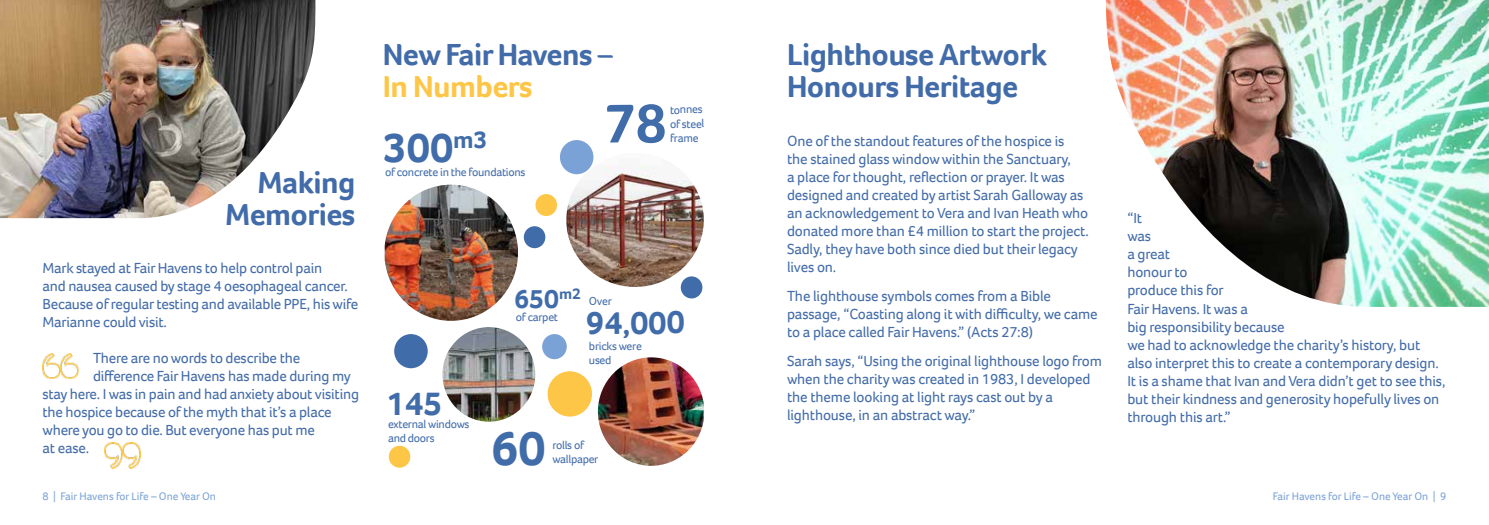
<style>
.page{position:relative;width:1489px;height:525px;background:#fff}
.page>*{position:absolute;margin:0;border:0;box-sizing:border-box;transform-origin:0 0}
.t1{font:700 49.5px "Foco";color:#416caa}
.t2{font:700 42.38px "Foco";color:#416caa}
.t3{font:700 34px "Foco";color:#416caa}
.t4{font:700 33px "Foco";color:#416caa}
.t5{font:700 31.25px/32.5px "Foco";letter-spacing:-.02em;color:#426ba9}
.t6{font:700 31.25px "Foco";letter-spacing:-.02em;color:#fdc646}
.t7{font:700 27.12px "Foco";color:#416caa}
.t8{font:15px/18px "Foco";letter-spacing:-.01em;color:#426ba9}
.t9{font:11.75px/14.1px "Foco";letter-spacing:-.025em;color:#416caa}
.t10{font:11.25px "Foco";color:#7ba2d6}
</style>
<div class="page">
<img style="left:1105px;top:0;width:383px;height:307px">
<div style="left:680px;top:276px;width:22px;height:22px;background:#416caa;border-radius:50%"></div>
<div style="left:535px;top:194px;width:22px;height:22px;background:#fdc646;border-radius:50%"></div>
<div style="left:524px;top:226px;width:21px;height:22px;background:#416caa;border-radius:50%"></div>
<div style="left:547px;top:371px;width:45px;height:45px;background:#fdc646;border-radius:50%"></div>
<div style="left:542px;top:334px;width:24px;height:25px;background:#7ba2d6;border-radius:50%"></div>
<div style="left:394px;top:334px;width:34px;height:34px;background:#416caa;border-radius:50%"></div>
<div style="left:560px;top:140px;width:33px;height:34px;background:#7ba2d6;border-radius:50%"></div>
<div style="left:389px;top:445px;width:21px;height:22px;background:#fdc646;border-radius:50%"></div>
<img style="left:384px;top:184px;width:134px;height:136px">
<img style="left:566px;top:154px;width:137px;height:133px">
<img style="left:598px;top:357px;width:105px;height:108px">
<img style="left:442px;top:327px;width:93px;height:94px">
<img style="left:43px;top:353px;width:36px;height:25px">
<img style="left:104px;top:442px;width:37px;height:26px">
<img style="left:0;top:0;width:315px;height:218px">
<h3 class="t5" style="left:225px;top:165px;width:132px;text-align:right">Making<br>Memories</h3>
<p class="t8" style="left:43px;top:259px;width:317px">Mark stayed at Fair Havens to help control pain<br>and nausea caused by stage 4 oesophageal cancer.<br>Because of regular testing and available PPE, his wife Marianne could visit.</p>
<p class="t8" style="left:93px;top:348px;width:208px">There are no words to describe the</p>
<p class="t8" style="left:93px;top:366px;width:259px">difference Fair Havens has made during my</p>
<p class="t8" style="left:43px;top:384px;width:318px">stay here. I was in pain and had anxiety about visiting</p>
<p class="t8" style="left:43px;top:402px;width:290px">the hospice because of the myth that it’s a place</p>
<p class="t8" style="left:43px;top:420px;width:274px">where you go to die. But everyone has put me</p>
<p class="t8" style="left:43px;top:438px;width:48px">at ease.</p>
<h3 class="t5" style="left:383px;top:38px;width:232px">New Fair Havens –</h3>
<h3 class="t6" style="left:383px;top:66px;width:151px">In Numbers</h3>
<h2 class="t2" style="left:383px;top:120px;width:106px">300<sup>m3</sup></h2>
<p class="t9" style="left:385px;top:164px;width:142px">of concrete in the foundations</p>
<p class="t9" style="left:669px;top:102px;width:36px;rotate:-1deg">tonnes of steel frame</p>
<h3 class="t3" style="left:386px;top:380px;width:57px">145</h3>
<p class="t9" style="left:388px;top:416px;width:83px">external windows and doors</p>
<h3 class="t7" style="left:514px;top:281px;width:68px">650<sup>m2</sup></h3>
<p class="t9" style="left:516px;top:310px;width:44px">of carpet</p>
<p class="t9" style="left:589px;top:294px;width:24px">Over</p>
<h3 class="t4" style="left:585px;top:301px;width:100px;rotate:-1deg">94,000</h3>
<p class="t9" style="left:589px;top:338px;width:54px">bricks were used</p>
<h1 class="t1" style="left:491px;top:415px;width:56px">60</h1>
<p class="t9" style="left:552px;top:438px;width:47px">rolls of wallpaper</p>
<h3 class="t5" style="left:787px;top:38px;width:261px">Lighthouse Artwork<br>Honours Heritage</h3>
<p class="t8" style="left:787px;top:132px;width:303px">One of the standout features of the hospice is the stained glass window within the Sanctuary,<br>a place for thought, reflection or prayer. It was designed and created by artist Sarah Galloway as an acknowledgement to Vera and Ivan Heath who donated more than £4 million to start the project.<br>Sadly, they have both since died but their legacy lives on.</p>
<p class="t8" style="left:787px;top:286px;width:312px">The lighthouse symbols comes from a Bible passage, “Coasting along it with difficulty, we came to a place called Fair Havens.” (Acts 27:8)</p>
<p class="t8" style="left:787px;top:351px;width:316px">Sarah says, “Using the original lighthouse logo from when the charity was created in 1983, I developed the theme looking at light rays cast out by a lighthouse, in an abstract way.”</p>
<p class="t8" style="left:1127px;top:209px;width:319px">“It<br>was<br>a great<br>honour to<br>produce this for<br>Fair Havens. It was a<br>big responsibility because<br>we had to acknowledge the charity’s history, but also interpret this to create a contemporary design.<br>It is a shame that Ivan and Vera didn’t get to see this, but their kindness and generosity hopefully lives on through this art.”</p>
<p class="t10" style="left:43px;top:488px;width:175px">8 | Fair Havens for Life – One Year On</p>
<p class="t10" style="left:1272px;top:488px;width:175px">Fair Havens for Life – One Year On | 9</p>
</div>
